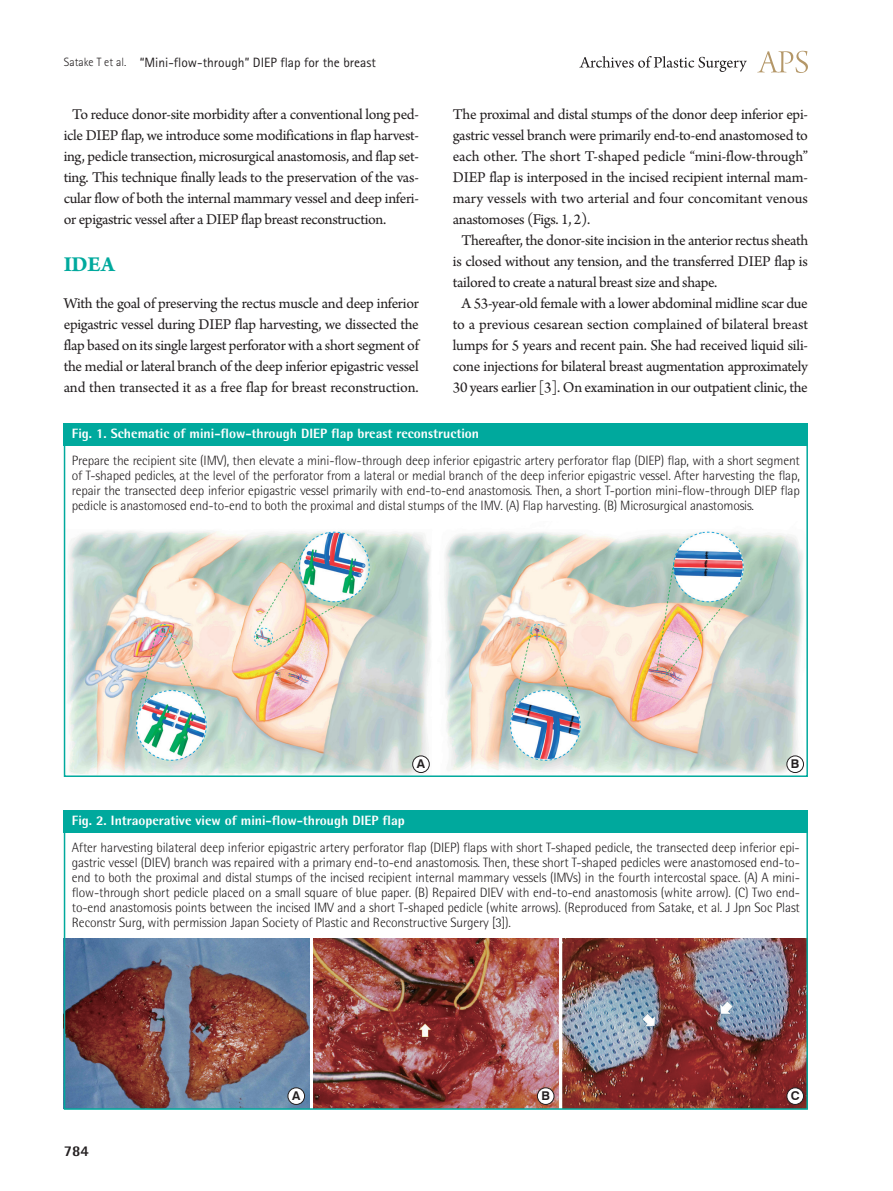
<style>
.page{position:relative;width:893px;height:1191px;background:#fff}
.page>*{position:absolute;margin:0;border:0;box-sizing:border-box;transform-origin:0 0}
.대제목{font:700 22.5px "Arno Pro";color:#00a99d}
.본문{font:15.75px/21px "Arno Pro";letter-spacing:-.02em;color:#231f20;text-align:justify}
.t1{font:800 15px "Rotis Semi Sans Std";color:#231f20}
.그림설명{font:300 13.5px/15px "Rotis Semi Sans Std";letter-spacing:-.01em;color:#231f20;text-align:justify}
.표그림제목{font:800 13.5px "Rotis Semi Sans Std";color:#fff}
.하시라_제목{font:13.5px "Rotis Sans Serif Std";color:#231f20}
.t2{font:700 12.15px "Swiss 721 BT";color:#231f20}
.s1{font-weight:300;font-size:12px}
</style>
<div class="page">
<svg style="left:757px;top:51px;width:51px;height:22px"></svg>
<svg style="left:579px;top:56px;width:168px;height:16px"></svg>
<img style="left:67px;top:531px;width:364px;height:243px">
<img style="left:444px;top:531px;width:360px;height:243px">
<div style="left:64px;top:423px;width:744px;height:22px;background:#00a99d"></div>
<div style="left:413px;top:756px;width:16px;height:16px;background:#fff;border-radius:50%"></div>
<div style="left:412px;top:755px;width:17px;height:17px;border:1px solid #231f20;border-radius:50%"></div>
<div style="left:787px;top:756px;width:16px;height:16px;background:#fff;border-radius:50%"></div>
<div style="left:787px;top:755px;width:17px;height:17px;border:1px solid #231f20;border-radius:50%"></div>
<div style="left:64px;top:423px;width:744px;height:354px;border:2px solid #00a99d"></div>
<div style="left:64px;top:810px;width:744px;height:22px;background:#00a99d"></div>
<img style="left:67px;top:938px;width:242px;height:168px">
<img style="left:313px;top:938px;width:245px;height:168px">
<img style="left:563px;top:938px;width:242px;height:168px">
<div style="left:288px;top:1087px;width:17px;height:17px;background:#fff;border-radius:50%"></div>
<div style="left:288px;top:1087px;width:17px;height:17px;border:1px solid #231f20;border-radius:50%"></div>
<div style="left:537px;top:1087px;width:17px;height:17px;background:#fff;border-radius:50%"></div>
<div style="left:537px;top:1087px;width:17px;height:17px;border:1px solid #231f20;border-radius:50%"></div>
<div style="left:787px;top:1087px;width:16px;height:17px;background:#fff;border-radius:50%"></div>
<div style="left:787px;top:1087px;width:17px;height:17px;border:1px solid #231f20;border-radius:50%"></div>
<div style="left:64px;top:810px;width:744px;height:299px;border:2px solid #00a99d"></div>
<p class="하시라_제목" style="left:64px;top:54px;width:314px"><span class="s1">Satake T et al.</span> “Mini-flow-through” DIEP flap for the breast</p>
<p class="본문" style="left:64px;top:105px;width:357px;text-indent:9px">To reduce donor-site morbidity after a conventional long ped&shy;icle DIEP flap, we introduce some modifications in flap harvest&shy;ing, pedicle transection, microsurgical anastomosis, and flap set&shy;ting. This technique finally leads to the preservation of the vas&shy;cular flow of both the internal mammary vessel and deep inferi&shy;or epigastric vessel after a DIEP flap breast reconstruction.</p>
<p class="대제목" style="left:64px;top:252px;width:53px">IDEA</p>
<p class="본문" style="left:64px;top:294px;width:357px">With the goal of preserving the rectus muscle and deep inferior epigastric vessel during DIEP flap harvesting, we dissected the flap based on its single largest perforator with a short segment of the medial or lateral branch of the deep inferior epigastric vessel and then transected it as a free flap for breast reconstruction.</p>
<p class="본문" style="left:453px;top:105px;width:357px">The proximal and distal stumps of the donor deep inferior epi&shy;gastric vessel branch were primarily end-to-end anastomosed to each other. The short T-shaped pedicle “mini-flow-through” DIEP flap is interposed in the incised recipient internal mam&shy;mary vessels with two arterial and four concomitant venous anastomoses (Figs. 1, 2).</p>
<p class="본문" style="left:453px;top:231px;width:357px;text-indent:9px">Thereafter, the donor-site incision in the anterior rectus sheath is closed without any tension, and the transferred DIEP flap is tailored to create a natural breast size and shape.</p>
<p class="본문" style="left:453px;top:294px;width:357px;text-align:center">A 53-year-old female with a lower abdominal midline scar due to a previous cesarean section complained of bilateral breast lumps for 5 years and recent pain. She had received liquid sili&shy;cone injections for bilateral breast augmentation approximately 30 years earlier [3]. On examination in our outpatient clinic, the</p>
<p class="표그림제목" style="left:72px;top:425px;width:409px">Fig. 1. Schematic of mini-flow-through DIEP flap breast reconstruction</p>
<p class="그림설명" style="left:72px;top:453px;width:730px">Prepare the recipient site (IMV), then elevate a mini-flow-through deep inferior epigastric artery perforator flap (DIEP) flap, with a short segment of T-shaped pedicles, at the level of the perforator from a lateral or medial branch of the deep inferior epigastric vessel. After harvesting the flap, repair the transected deep inferior epigastric vessel primarily with end-to-end anastomosis. Then, a short T-portion mini-flow-through DIEP flap pedicle is anastomosed end-to-end to both the proximal and distal stumps of the IMV. (A) Flap harvesting. (B) Microsurgical anastomosis.</p>
<p class="t2" style="left:417px;top:757px;width:10px">A</p>
<p class="t2" style="left:791px;top:757px;width:10px">B</p>
<p class="표그림제목" style="left:72px;top:811px;width:334px">Fig. 2. Intraoperative view of mini-flow-through DIEP flap</p>
<p class="그림설명" style="left:72px;top:839px;width:730px">After harvesting bilateral deep inferior epigastric artery perforator flap (DIEP) flaps with short T-shaped pedicle, the transected deep inferior epi&shy;gastric vessel (DIEV) branch was repaired with a primary end-to-end anastomosis. Then, these short T-shaped pedicles were anastomosed end-to&shy;end to both the proximal and distal stumps of the incised recipient internal mammary vessels (IMVs) in the fourth intercostal space. (A) A mini&shy;flow-through short pedicle placed on a small square of blue paper. (B) Repaired DIEV with end-to-end anastomosis (white arrow). (C) Two end&shy;to-end anastomosis points between the incised IMV and a short T-shaped pedicle (white arrows). (Reproduced from Satake, et al. J Jpn Soc Plast Reconstr Surg, with permission Japan Society of Plastic and Reconstructive Surgery [3]).</p>
<p class="t1" style="left:64px;top:1141px;width:27px">784</p>
<p class="t2" style="left:292px;top:1088px;width:10px">A</p>
<p class="t2" style="left:541px;top:1088px;width:10px">B</p>
<p class="t2" style="left:791px;top:1088px;width:10px">C</p>
</div>
